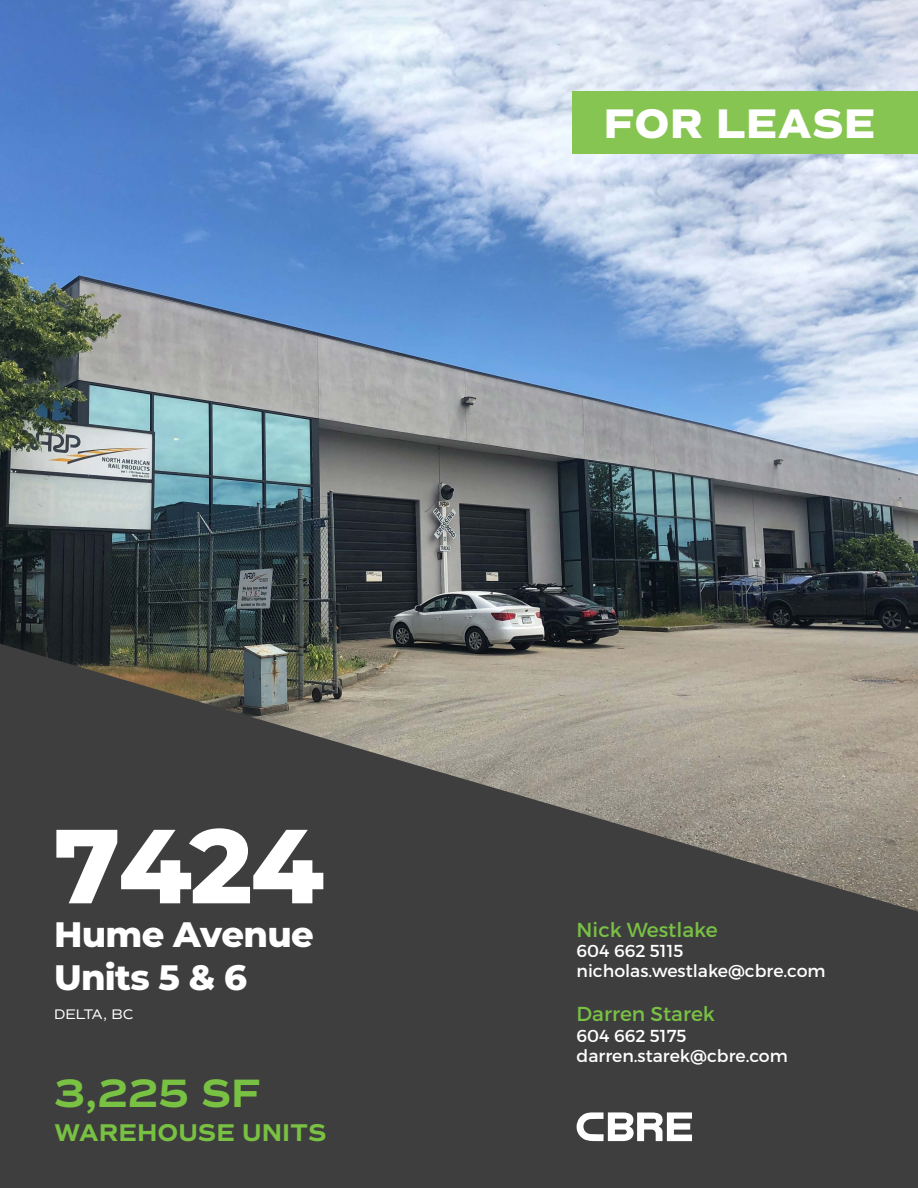
<style>
.page{position:relative;width:918px;height:1188px;background:#fff}
.page>*{position:absolute;margin:0;border:0;box-sizing:border-box;transform-origin:0 0}
.Property_FirstLine_F{font:800 105px "Montserrat";color:#fff}
.t1{font:800 42px "Commuters Sans";color:#fff}
.t2{font:700 40.2px "Commuters Sans";color:#79c142}
.Property_FirstLine_F-2{font:800 35.25px "Montserrat";letter-spacing:-.02em;color:#fff}
.t3{font:700 24.6px "Commuters Sans";color:#79c142}
.t4{font:20.25px "Montserrat";color:#79c144}
.t5{font:17.25px "Montserrat";color:#fff}
.t6{font:14.1px "Commuters Sans";color:#fff}
</style>
<div class="page">
<img style="left:0;top:0;width:918px;height:644px">
<svg style="left:0;top:644px;width:918px;height:544px;background:#555350"></svg>
<div style="left:572px;top:91px;width:346px;height:62px;background:#86c551"></div>
<svg style="left:577px;top:1112px;width:115px;height:29px"></svg>
<p class="t1" style="left:604px;top:98px;width:273px">FOR LEASE</p>
<p class="Property_FirstLine_F" style="left:54px;top:789px;width:271px">7424</p>
<p class="Property_FirstLine_F-2" style="left:54px;top:908px;width:261px">Hume Avenue</p>
<p class="Property_FirstLine_F-2" style="left:54px;top:952px;width:195px">Units 5 &amp; 6</p>
<p class="t6" style="left:54px;top:1005px;width:81px">DELTA, BC</p>
<p class="t2" style="left:54px;top:1069px;width:208px">3,225 SF</p>
<p class="t3" style="left:54px;top:1118px;width:274px">WAREHOUSE UNITS</p>
<p class="t4" style="left:577px;top:917px;width:142px">Nick Westlake</p>
<p class="t5" style="left:577px;top:940px;width:108px">604 662 5115</p>
<p class="t5" style="left:577px;top:960px;width:250px">nicholas.westlake@cbre.com</p>
<p class="t4" style="left:577px;top:1002px;width:140px">Darren Starek</p>
<p class="t5" style="left:577px;top:1025px;width:111px">604 662 5175</p>
<p class="t5" style="left:577px;top:1045px;width:213px">darren.starek@cbre.com</p>
</div>
